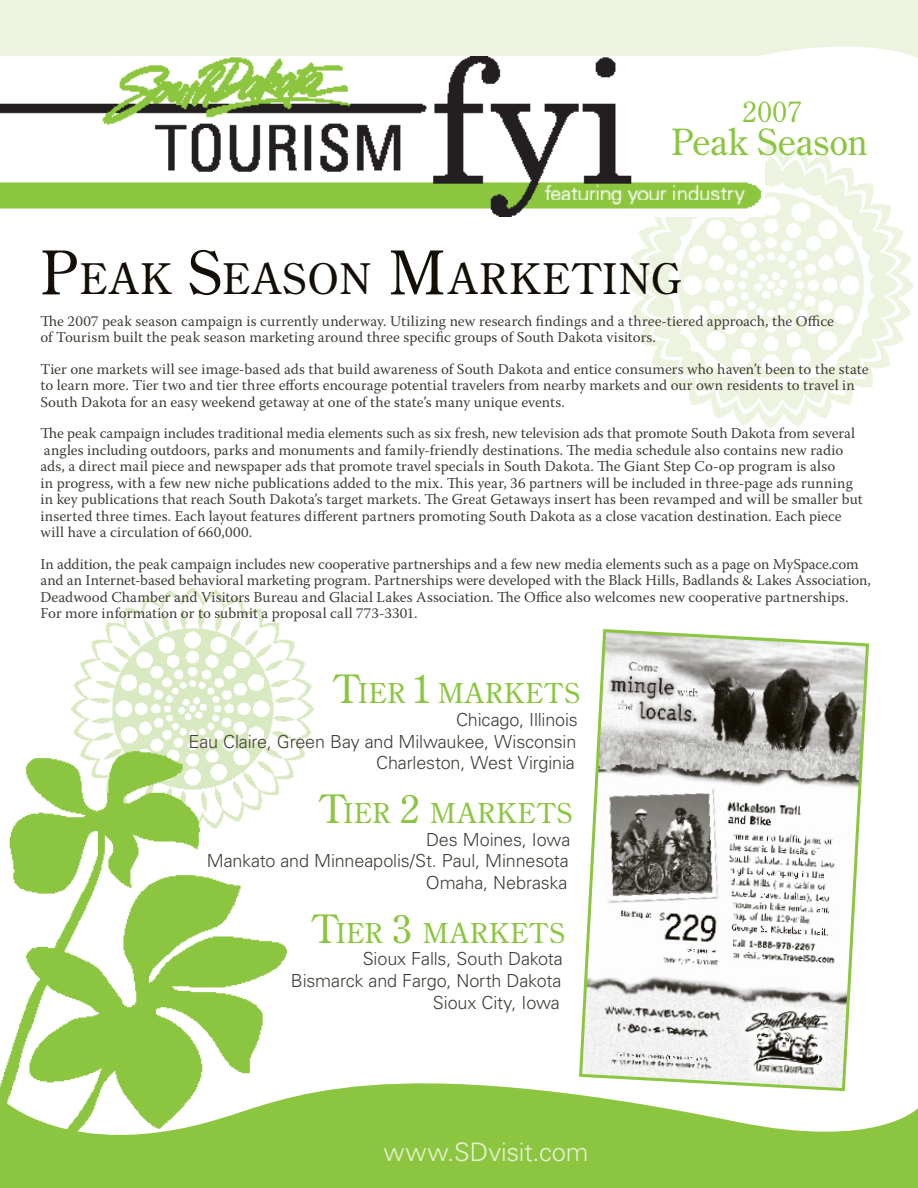
<style>
.page{position:relative;width:918px;height:1188px;background:#fff}
.page>*{position:absolute;margin:0;border:0;box-sizing:border-box;transform-origin:0 0}
.t1{font:42px "Century Old Style Std";letter-spacing:.06em;color:#130f06}
.t2{font:36px "Century Old Style Std";color:#8cc641}
.t3{font:28.5px "Century Old Style Std";color:#8cc641}
.t4{font:27.3px "Century Old Style Std";letter-spacing:.065em;color:#8cc641}
.t5{font:300 25.5px "Univers LT Std";letter-spacing:-.005em;color:#e6f1d4}
.t6{font:300 18px/21.6px "Univers LT Std";letter-spacing:-.01em;color:#423f38;text-align:right}
.t7{font:15px/16.5px "Warnock Pro";letter-spacing:.005em;color:#423f38}
.s1{font-size:60px}
.s2{font-size:39px}
</style>
<div class="page">
<img style="left:629px;top:143px;width:284px;height:284px">
<img style="left:72px;top:588px;width:241px;height:191px">
<img style="left:9px;top:750px;width:277px;height:299px">
<svg style="left:0;top:1049px;width:918px;height:139px;fill:#8cc641"></svg>
<div style="left:0;top:0;width:918px;height:58px;background:#ecf4df"></div>
<img style="left:0;top:56px;width:765px;height:160px">
<svg style="left:577px;top:629px;width:294px;height:464px"></svg>
<h3 class="t3" style="left:742px;top:93px;width:61px">2007</h3>
<h2 class="t2" style="left:671px;top:118px;width:198px">PEAK SEASON</h2>
<h1 class="t1" style="left:40px;top:252px;width:643px"><span class="s1">P</span>EAK <span class="s1">S</span>EASON <span class="s1">M</span>ARKETING</h1>
<p class="t7" style="left:40px;top:312px;width:795px">The 2007 peak season campaign is currently underway. Utilizing new research findings and a three-tiered approach, the Office of Tourism built the peak season marketing around three specific groups of South Dakota visitors.</p>
<p class="t7" style="left:40px;top:360px;width:830px">Tier one markets will see image-based ads that build awareness of South Dakota and entice consumers who haven’t been to the state to learn more. Tier two and tier three efforts encourage potential travelers from nearby markets and our own residents to travel in<br>South Dakota for an easy weekend getaway at one of the state’s many unique events.</p>
<p class="t7" style="left:40px;top:425px;width:824px">The peak campaign includes traditional media elements such as six fresh, new television ads that promote South Dakota from several angles including outdoors, parks and monuments and family-friendly destinations. The media schedule also contains new radio ads, a direct mail piece and newspaper ads that promote travel specials in South Dakota. The Giant Step Co-op program is also<br>in progress, with a few new niche publications added to the mix. This year, 36 partners will be included in three-page ads running in key publications that reach South Dakota’s target markets. The Great Getaways insert has been revamped and will be smaller but inserted three times. Each layout features different partners promoting South Dakota as a close vacation destination. Each piece will have a circulation of 660,000.</p>
<p class="t7" style="left:40px;top:555px;width:832px">In addition, the peak campaign includes new cooperative partnerships and a few new media elements such as a page on MySpace.com and an Internet-based behavioral marketing program. Partnerships were developed with the Black Hills, Badlands &amp; Lakes Association, Deadwood Chamber and Visitors Bureau and Glacial Lakes Association. The Office also welcomes new cooperative partnerships.<br>For more information or to submit a proposal call 773-3301.</p>
<h3 class="t4" style="left:335px;top:676px;width:245px"><span class="s2">T</span>IER <span class="s2">1</span> MARKETS</h3>
<p class="t6" style="left:188px;top:709px;width:391px">Chicago, Illinois<br>Eau Claire, Green Bay and Milwaukee, Wisconsin<br>Charleston, West Virginia</p>
<h3 class="t4" style="left:320px;top:796px;width:252px"><span class="s2">T</span>IER <span class="s2">2</span> MARKETS</h3>
<p class="t6" style="left:207px;top:828px;width:365px">Des Moines, Iowa<br>Mankato and Minneapolis/St. Paul, Minnesota<br>Omaha, Nebraska</p>
<h3 class="t4" style="left:313px;top:915px;width:252px"><span class="s2">T</span>IER <span class="s2">3</span> MARKETS</h3>
<p class="t6" style="left:291px;top:948px;width:274px">Sioux Falls, South Dakota<br>Bismarck and Fargo, North Dakota<br>Sioux City, Iowa</p>
<h3 class="t5" style="left:384px;top:1137px;width:206px">www.SDvisit.com</h3>
</div>
